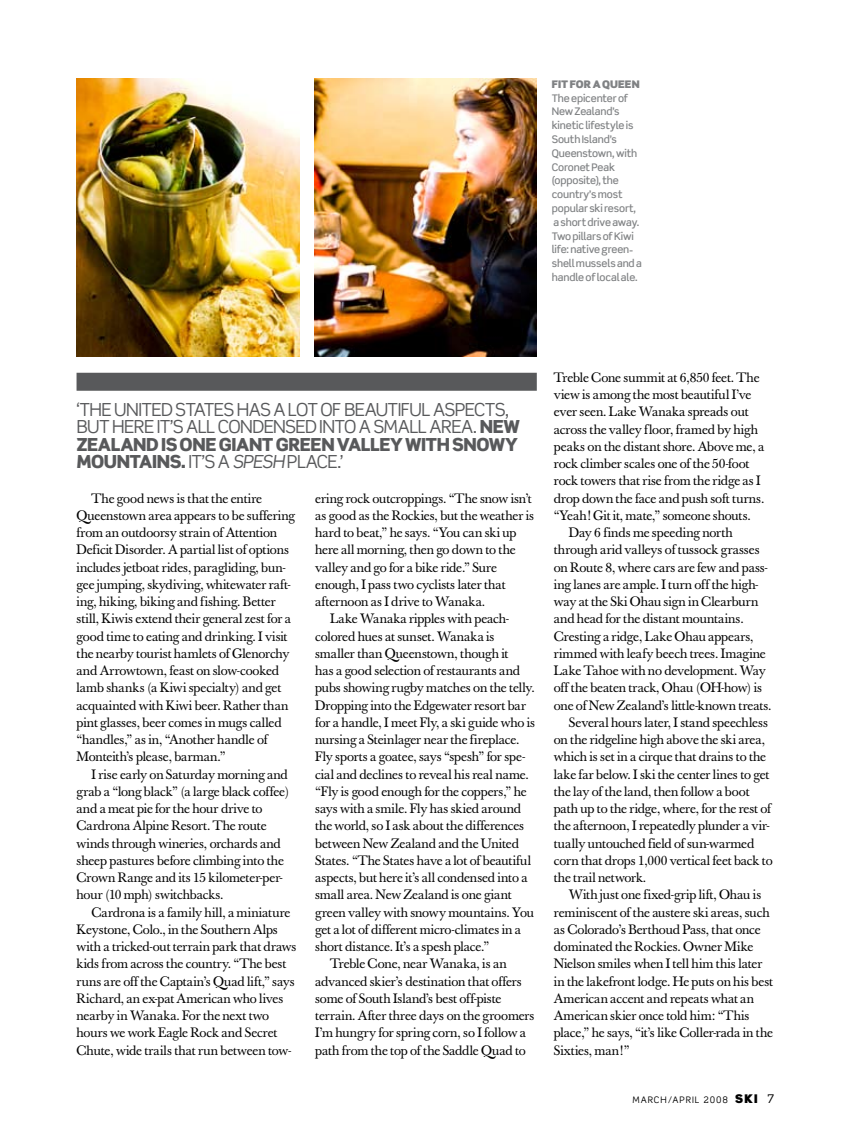
<style>
.page{position:relative;width:851px;height:1134px;background:#fff}
.page>*{position:absolute;margin:0;border:0;box-sizing:border-box;transform-origin:0 0}
.t1{font:18px/17.2px "Scene";letter-spacing:-.035em;color:#58595b}
.t2{font:13.5px/17.2px "Baskerville";letter-spacing:-.005em;color:#000}
.t3{font:500 10.5px/13.8px "Scene";letter-spacing:-.015em;color:#808284}
.t4{font:900 10.5px "Scene";letter-spacing:.005em;color:#808284}
.t5{font:9px "Scene";letter-spacing:.1em;color:#000}
.s1{font-weight:900}
.s2{font-style:italic}
.s3{font-family:"Scene Alt"}
.s4{font-weight:900;font-size:12px}
</style>
<div class="page">
<img style="left:76px;top:79px;width:223px;height:277px">
<img style="left:314px;top:79px;width:222px;height:277px">
<div style="left:76px;top:373px;width:461px;height:18px;background:#58595b"></div>
<p class="t4" style="left:552px;top:77px;width:75px">FIT FOR A QUEEN</p>
<p class="t3" style="left:551px;top:91px;width:92px">Theepicenterof<br>NewZealand’s kineticlifestyleis<br>South Island’s<br>Queenstown,with<br>CoronetPeak (opposite), the country’smost popularskiresort, ashortdriveaway.<br>TwopillarsofKiwi life:nativegreen&shy;shellmusselsanda handleoflocalale.</p>
<h1 class="t1" style="left:76px;top:401px;width:445px">‘THE UNITED STATES HAS A LOT OF BEAUTIFUL ASPECTS, BUT HERE IT’S ALL CONDENSED INTO A SMALL AREA. <span class="s1">NEW ZEALAND ISONEGIANT GREENVALLEYWITHSNOWY MOUNTAINS.</span>IT’S A <span class="s2">SPESH</span> PLACE.’</h1>
<p class="t2" style="left:76px;top:490px;width:220px;text-indent:15px">The good news is that the entire Queenstown area appears to be suffering from an outdoorsy strain of Attention Deficit Disorder. A partial list of options includes jetboat rides, paragliding, bun&shy;gee jumping, skydiving, whitewater raft&shy;ing, hiking, biking and fishing. Better still, Kiwis extend their general zest for a good time to eating and drinking. I visit the nearby tourist hamlets of Glenorchy and Arrowtown, feast on slow-cooked lamb shanks (a Kiwi specialty) and get acquainted with Kiwi beer. Rather than pint glasses, beer comes in mugs called “handles,” as in, “Another handle of Monteith’s please, barman.”</p>
<p class="t2" style="left:76px;top:766px;width:214px;text-indent:15px">I rise early on Saturday morning and grab a “long black” (a large black coffee) and a meat pie for the hour drive to Cardrona Alpine Resort. The route winds through wineries, orchards and sheep pastures before climbing into the Crown Range and its 15 kilometer-per&shy;hour (10 mph) switchbacks.</p>
<p class="t2" style="left:76px;top:904px;width:221px;text-indent:15px">Cardrona is a family hill, a miniature Keystone, Colo., in the Southern Alps with a tricked-out terrain park that draws kids from across the country. “The best runs are off the Captain’s Quad lift,” says Richard, an ex-pat American who lives nearby in Wanaka. For the next two hours we work Eagle Rock and Secret Chute, wide trails that run between tow-</p>
<p class="t2" style="left:315px;top:490px;width:218px">ering rock outcroppings. “The snow isn’t</p>
<p class="t2" style="left:315px;top:507px;width:220px">as good as the Rockies, but the weather is</p>
<p class="t2" style="left:315px;top:524px;width:203px">hard to beat,” he says. “You can ski up</p>
<p class="t2" style="left:315px;top:541px;width:202px">here all morning, then go down to the</p>
<p class="t2" style="left:315px;top:559px;width:183px">valley and go for a bike ride.” Sure</p>
<p class="t2" style="left:315px;top:576px;width:192px">enough, I pass two cyclists later that</p>
<p class="t2" style="left:315px;top:593px;width:171px">afternoon as I drive to Wanaka.</p>
<p class="t2" style="left:330px;top:610px;width:180px">Lake Wanaka ripples with peach-</p>
<p class="t2" style="left:315px;top:628px;width:181px">colored hues at sunset. Wanaka is</p>
<p class="t2" style="left:315px;top:645px;width:195px">smaller than Queenstown, though it</p>
<p class="t2" style="left:315px;top:662px;width:206px">has a good selection of restaurants and</p>
<p class="t2" style="left:315px;top:679px;width:221px">pubs showing rugby matches on the telly.</p>
<p class="t2" style="left:315px;top:697px;width:212px">Dropping into the Edgewater resort bar</p>
<p class="t2" style="left:315px;top:714px;width:222px">for a handle, I meet Fly, a ski guide who is</p>
<p class="t2" style="left:315px;top:731px;width:206px">nursing a Steinlager near the fireplace.</p>
<p class="t2" style="left:315px;top:748px;width:212px">Fly sports a goatee, says “spesh” for spe-</p>
<p class="t2" style="left:315px;top:766px;width:215px">cial and declines to reveal his real name.</p>
<p class="t2" style="left:315px;top:783px;width:213px">“Fly is good enough for the coppers,” he</p>
<p class="t2" style="left:315px;top:800px;width:207px">says with a smile. Fly has skied around</p>
<p class="t2" style="left:315px;top:817px;width:211px">the world, so I ask about the differences</p>
<p class="t2" style="left:315px;top:835px;width:205px">between New Zealand and the United</p>
<p class="t2" style="left:315px;top:852px;width:217px">States. “The States have a lot of beautiful</p>
<p class="t2" style="left:315px;top:869px;width:214px">aspects, but here it’s all condensed into a</p>
<p class="t2" style="left:315px;top:886px;width:198px">small area. New Zealand is one giant</p>
<p class="t2" style="left:315px;top:904px;width:220px">green valley with snowy mountains. You</p>
<p class="t2" style="left:315px;top:921px;width:207px">get a lot of different micro-climates in a</p>
<p class="t2" style="left:315px;top:938px;width:176px">short distance. It’s a spesh place.”</p>
<p class="t2" style="left:330px;top:955px;width:178px">Treble Cone, near Wanaka, is an</p>
<p class="t2" style="left:315px;top:973px;width:208px">advanced skier’s destination that offers</p>
<p class="t2" style="left:315px;top:990px;width:188px">some of South Island’s best off-piste</p>
<p class="t2" style="left:315px;top:1007px;width:221px">terrain. After three days on the groomers</p>
<p class="t2" style="left:315px;top:1024px;width:212px">I’m hungry for spring corn, so I follow a</p>
<p class="t2" style="left:315px;top:1042px;width:212px">path from the top of the Saddle Quad to</p>
<p class="t2" style="left:554px;top:369px;width:207px">Treble Cone summit at 6,850 feet. The</p>
<p class="t2" style="left:554px;top:386px;width:199px">view is among the most beautiful I’ve</p>
<p class="t2" style="left:554px;top:403px;width:196px">ever seen. Lake Wanaka spreads out</p>
<p class="t2" style="left:554px;top:421px;width:206px">across the valley floor, framed by high</p>
<p class="t2" style="left:554px;top:438px;width:212px">peaks on the distant shore. Above me, a</p>
<p class="t2" style="left:554px;top:455px;width:197px">rock climber scales one of the 50-foot</p>
<p class="t2" style="left:554px;top:472px;width:208px">rock towers that rise from the ridge as I</p>
<p class="t2" style="left:554px;top:490px;width:212px">drop down the face and push soft turns.</p>
<p class="t2" style="left:554px;top:507px;width:198px">“Yeah! Git it, mate,” someone shouts.</p>
<p class="t2" style="left:568px;top:524px;width:165px">Day 6 finds me speeding north</p>
<p class="t2" style="left:554px;top:541px;width:207px">through arid valleys of tussock grasses</p>
<p class="t2" style="left:554px;top:559px;width:216px">on Route 8, where cars are few and pass-</p>
<p class="t2" style="left:554px;top:576px;width:206px">ing lanes are ample. I turn off the high-</p>
<p class="t2" style="left:554px;top:593px;width:206px">way at the Ski Ohau sign in Clearburn</p>
<p class="t2" style="left:554px;top:610px;width:191px">and head for the distant mountains.</p>
<p class="t2" style="left:554px;top:628px;width:201px">Cresting a ridge, Lake Ohau appears,</p>
<p class="t2" style="left:554px;top:645px;width:213px">rimmed with leafy beech trees. Imagine</p>
<p class="t2" style="left:554px;top:662px;width:213px">Lake Tahoe with no development. Way</p>
<p class="t2" style="left:554px;top:679px;width:210px">off the beaten track, Ohau (OH-how) is</p>
<p class="t2" style="left:554px;top:697px;width:219px">one of New Zealand’s little-known treats.</p>
<p class="t2" style="left:568px;top:714px;width:201px">Several hours later, I stand speechless</p>
<p class="t2" style="left:554px;top:731px;width:213px">on the ridgeline high above the ski area,</p>
<p class="t2" style="left:554px;top:748px;width:214px">which is set in a cirque that drains to the</p>
<p class="t2" style="left:554px;top:766px;width:217px">lake far below. I ski the center lines to get</p>
<p class="t2" style="left:554px;top:783px;width:197px">the lay of the land, then follow a boot</p>
<p class="t2" style="left:554px;top:800px;width:219px">path up to the ridge, where, for the rest of</p>
<p class="t2" style="left:554px;top:817px;width:217px">the afternoon, I repeatedly plunder a vir-</p>
<p class="t2" style="left:554px;top:835px;width:202px">tually untouched field of sun-warmed</p>
<p class="t2" style="left:554px;top:852px;width:220px">corn that drops 1,000 vertical feet back to</p>
<p class="t2" style="left:554px;top:869px;width:94px">the trail network.</p>
<p class="t2" style="left:568px;top:886px;width:194px">With just one fixed-grip lift, Ohau is</p>
<p class="t2" style="left:554px;top:904px;width:217px">reminiscent of the austere ski areas, such</p>
<p class="t2" style="left:554px;top:921px;width:208px">as Colorado’s Berthoud Pass, that once</p>
<p class="t2" style="left:554px;top:938px;width:201px">dominated the Rockies. Owner Mike</p>
<p class="t2" style="left:554px;top:955px;width:210px">Nielson smiles when I tell him this later</p>
<p class="t2" style="left:554px;top:973px;width:221px">in the lakefront lodge. He puts on his best</p>
<p class="t2" style="left:554px;top:990px;width:202px">American accent and repeats what an</p>
<p class="t2" style="left:554px;top:1007px;width:197px">American skier once told him: “This</p>
<p class="t2" style="left:554px;top:1024px;width:221px">place,” he says, “it’s like Coller-rada in the</p>
<p class="t2" style="left:554px;top:1042px;width:77px">Sixties, man!”</p>
<p class="t5" style="left:632px;top:1094px;width:126px">MARCH/APRIL <span class="s3">2008</span> <span class="s4">SKI</span></p>
</div>
